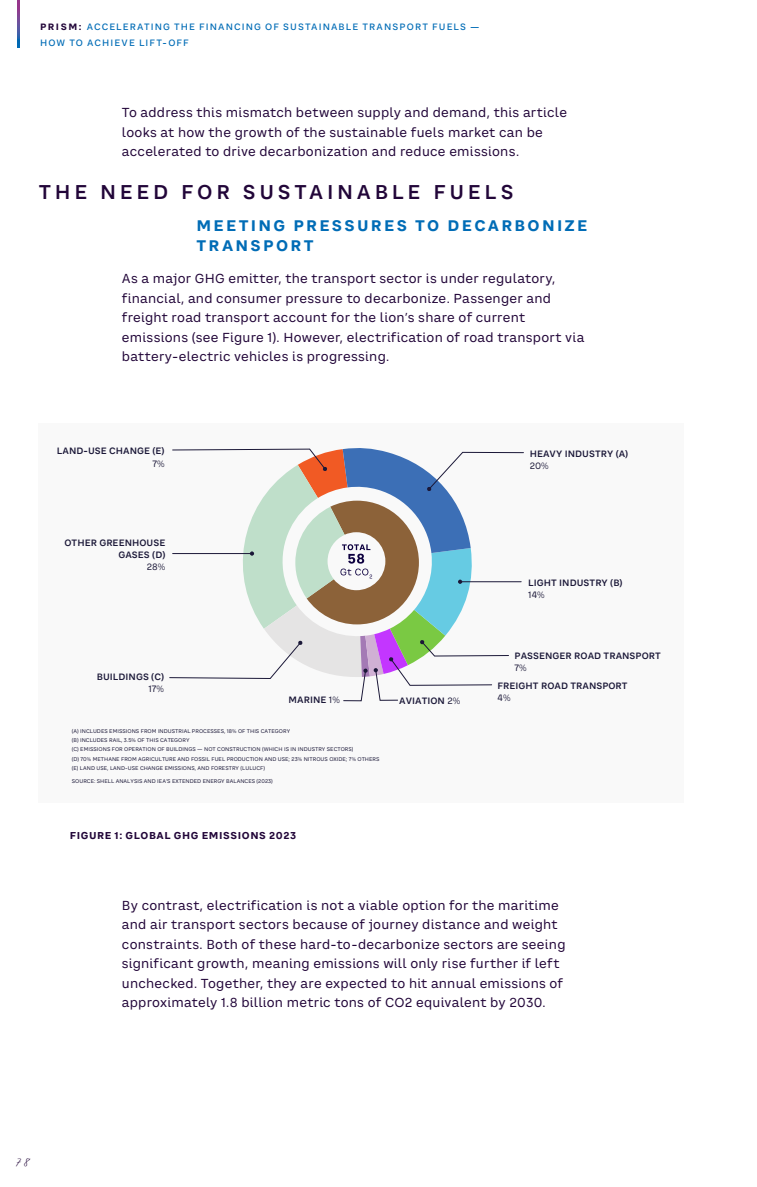
<style>
.page{position:relative;width:757px;height:1187px;background:#fff}
.page>*{position:absolute;margin:0;border:0;box-sizing:border-box;transform-origin:0 0}
.t1{font:600 19.5px "CA Saygon Text";letter-spacing:.19em;color:#220639}
.t2{font:700 15px/19.5px "CA Saygon Text";letter-spacing:.15em;color:#006cb6}
.t3{font:13.5px "ADL Notes";color:#220639}
.t4{font:12.75px/19.5px "CA Saygon Text";letter-spacing:.02em;color:#220639}
.t5{font:700 9.75px "CA Saygon Text";letter-spacing:.06em;color:#220639}
.t6{font:600 9px/12px "CA Saygon Text";letter-spacing:.005em;color:#1b1838;text-align:right}
.t7{font:500 9px/16.5px "CA Saygon Text";letter-spacing:.12em;color:#006cb6}
.t8{font:9px "CA Saygon Text";letter-spacing:.005em;color:#1b1838}
.t9{font:5.25px/9px "CA Saygon Text";letter-spacing:.005em;color:#1b1838}
.s1{font-weight:700;color:#220639}
.s2{font-weight:400}
</style>
<div class="page">
<svg style="left:18px;top:0;width:2px;height:48px"></svg>
<div style="left:38px;top:423px;width:646px;height:380px;background:#f9f9f9"></div>
<svg style="left:169px;top:448px;width:355px;height:253px"></svg>
<p class="t7" style="left:40px;top:18px;width:441px"><span class="s1">PRISM:</span> ACCELERATING THE FINANCING OF SUSTAINABLE TRANSPORT FUELS —<br>HOW TO ACHIEVE LIFT-OFF</p>
<p class="t4" style="left:122px;top:103px;width:447px">To address this mismatch between supply and demand, this article looks at how the growth of the sustainable fuels market can be accelerated to drive decarbonization and reduce emissions.</p>
<h1 class="t1" style="left:39px;top:178px;width:476px">THE NEED FOR SUSTAINABLE FUELS</h1>
<p class="t2" style="left:196px;top:216px;width:393px">MEETING PRESSURES TO DECARBONIZE<br>TRANSPORT</p>
<p class="t4" style="left:122px;top:269px;width:464px">As a major GHG emitter, the transport sector is under regulatory, financial, and consumer pressure to decarbonize. Passenger and freight road transport account for the lion’s share of current emissions (see Figure 1). However, electrification of road transport via battery-electric vehicles is progressing.</p>
<p class="t6" style="left:57px;top:444px;width:109px">LAND-USE CHANGE (E)</p>
<p class="t8" style="left:152px;top:457px;width:14px">7%</p>
<p class="t6" style="left:64px;top:536px;width:102px">OTHER GREENHOUSE<br>GASES (D)</p>
<p class="t8" style="left:147px;top:560px;width:20px">28%</p>
<p class="t6" style="left:97px;top:671px;width:69px">BUILDINGS (C)</p>
<p class="t8" style="left:148px;top:682px;width:17px">17%</p>
<p class="t6" style="left:530px;top:447px;width:100px">HEAVY INDUSTRY (A)</p>
<p class="t8" style="left:530px;top:459px;width:21px">20%</p>
<p class="t6" style="left:528px;top:576px;width:96px">LIGHT INDUSTRY (B)</p>
<p class="t8" style="left:528px;top:588px;width:18px">14%</p>
<p class="t6" style="left:514px;top:649px;width:148px">PASSENGER ROAD TRANSPORT</p>
<p class="t8" style="left:514px;top:661px;width:14px">7%</p>
<p class="t6" style="left:497px;top:680px;width:132px">FREIGHT ROAD TRANSPORT</p>
<p class="t6" style="left:289px;top:693px;width:53px">MARINE <span class="s2">1%</span></p>
<p class="t6" style="left:399px;top:694px;width:63px">AVIATION <span class="s2">2%</span></p>
<p class="t8" style="left:497px;top:691px;width:15px">4%</p>
<p class="t9" style="left:72px;top:727px;width:309px">(A) INCLUDES EMISSIONS FROM INDUSTRIAL PROCESSES, 18% OF THIS CATEGORY<br>(B) INCLUDES RAIL, 3.5% OF THIS CATEGORY<br>(C) EMISSIONS FOR OPERATION OF BUILDINGS — NOT CONSTRUCTION (WHICH IS IN INDUSTRY SECTORS)<br>(D) 70% METHANE FROM AGRICULTURE AND FOSSIL FUEL PRODUCTION AND USE; 23% NITROUS OXIDE; 7% OTHERS (E) LAND USE, LAND-USE CHANGE EMISSIONS, AND FORESTRY (LULUCF)</p>
<p class="t9" style="left:72px;top:776px;width:203px">SOURCE: SHELL ANALYSIS AND IEA’S EXTENDED ENERGY BALANCES (2023)</p>
<p class="t5" style="left:70px;top:828px;width:228px">FIGURE 1: GLOBAL GHG EMISSIONS 2023</p>
<p class="t4" style="left:122px;top:895px;width:445px">By contrast, electrification is not a viable option for the maritime and air transport sectors because of journey distance and weight constraints. Both of these hard-to-decarbonize sectors are seeing significant growth, meaning emissions will only rise further if left unchecked. Together, they are expected to hit annual emissions of approximately 1.8 billion metric tons of CO2 equivalent by 2030.</p>
<p class="t3" style="left:17px;top:1152px;width:15px">78</p>
</div>
